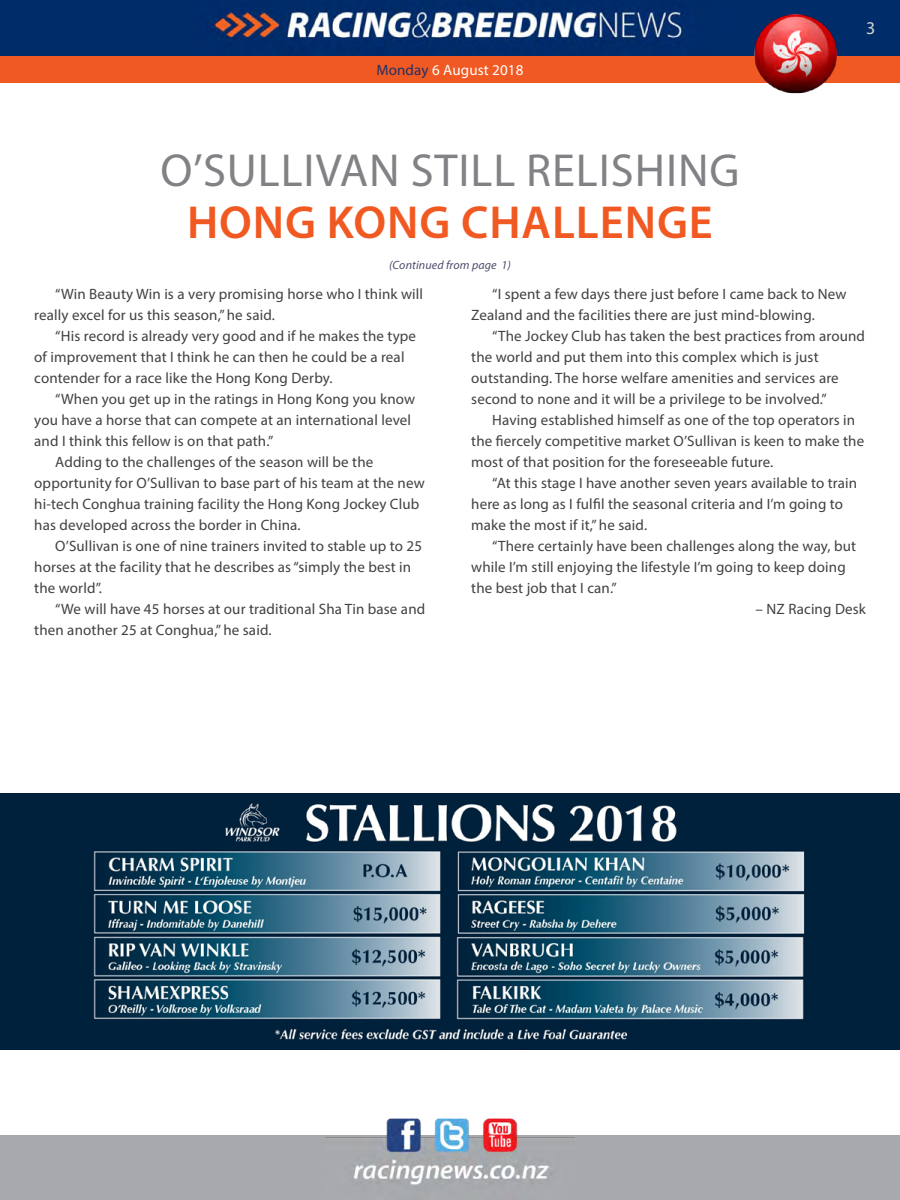
<style>
.page{position:relative;width:900px;height:1200px;background:#fff}
.page>*{position:absolute;margin:0;border:0;box-sizing:border-box;transform-origin:0 0}
.t1{font:46.5px "Myriad Pro";letter-spacing:.02em;color:#808285}
.t2{font:600 46.5px "Myriad Pro";letter-spacing:.02em;color:#f15922}
.t3{font:18px "Myriad Pro";color:#d1d4d4}
.t4{font:15px/21px "Myriad Pro";letter-spacing:.01em;color:#414042}
.t5{font:15px "Myriad Pro";letter-spacing:.01em;color:#fff}
.t6{font:italic 12px "Myriad Pro";letter-spacing:.01em;color:#4d4d6b}
.s1{color:#203267}
</style>
<div class="page">
<div style="left:0;top:1136px;width:900px;height:64px;background:#a7a9ac"></div>
<img style="left:325px;top:1118px;width:250px;height:67px">
<div style="left:0;top:56px;width:900px;height:27px;background:#f15922"></div>
<img style="left:0;top:0;width:900px;height:56px">
<img style="left:752px;top:12px;width:88px;height:82px">
<img style="left:0;top:794px;width:900px;height:255px">
<p class="t5" style="left:376px;top:61px;width:149px"><span class="s1">Monday</span> 6 August 2018</p>
<p class="t3" style="left:866px;top:17px;width:11px">3</p>
<h1 class="t1" style="left:160px;top:142px;width:581px">O’Sullivan still relishing</h1>
<h1 class="t2" style="left:187px;top:192px;width:527px">HONG KONG CHALLENGE</h1>
<p class="t6" style="left:389px;top:257px;width:123px">(Continued from page 1)</p>
<p class="t4" style="left:34px;top:283px;width:390px;text-indent:21px">“Win Beauty Win is a very promising horse who I think will really excel for us this season,” he said.</p>
<p class="t4" style="left:34px;top:325px;width:383px;text-indent:21px">“H is record is already very good and if he makes the type of improvement that I think he can then he could be a real contender for a race like the Hong Kong Derby.</p>
<p class="t4" style="left:55px;top:388px;width:361px">“When you get up in the ratings in Hong Kong you know</p>
<p class="t4" style="left:34px;top:409px;width:378px">you have a horse that can compete at an international level</p>
<p class="t4" style="left:34px;top:430px;width:241px">and I think this fellow is on that path.”</p>
<p class="t4" style="left:55px;top:451px;width:320px">Adding to the challenges of the season will be the</p>
<p class="t4" style="left:34px;top:472px;width:392px">opportunity for O’Sullivan to base part of his team at the new</p>
<p class="t4" style="left:34px;top:493px;width:387px">hi-tech Conghua training facility the Hong Kong Jockey Club</p>
<p class="t4" style="left:34px;top:514px;width:268px">has developed across the border in China.</p>
<p class="t4" style="left:55px;top:535px;width:368px">O’Sullivan is one of nine trainers invited to stable up to 25</p>
<p class="t4" style="left:34px;top:556px;width:378px">horses at the facility that he describes as “simply the best in</p>
<p class="t4" style="left:34px;top:577px;width:69px">the world”.</p>
<p class="t4" style="left:55px;top:598px;width:372px">“We will have 45 horses at our traditional Sha Tin base and</p>
<p class="t4" style="left:34px;top:619px;width:239px">then another 25 at Conghua,” he said.</p>
<p class="t4" style="left:471px;top:283px;width:377px;text-indent:21px">“I spent a few days there just before I came back to New<br>Zealand and the facilities there are just mind-blowing.</p>
<p class="t4" style="left:471px;top:325px;width:395px;text-indent:21px">“The Jockey Club has taken the best practices from around the world and put them into this complex which is just outstanding. The horse welfare amenities and services are second to none and it will be a privilege to be involved.”</p>
<p class="t4" style="left:471px;top:409px;width:394px;text-indent:21px">Having established himself as one of the top operators in the fiercely competitive market O’Sullivan is keen to make the most of that position for the foreseeable future.</p>
<p class="t4" style="left:471px;top:472px;width:388px;text-indent:21px">“At this stage I have another seven years available to train here as long as I fulfil the seasonal criteria and I’m going to make the most if it,” he said.</p>
<p class="t4" style="left:471px;top:535px;width:387px;text-indent:21px">“There certainly have been challenges along the way, but while I’m still enjoying the lifestyle I’m going to keep doing the best job that I can.”</p>
<p class="t4" style="left:756px;top:598px;width:112px">– NZ Racing Desk</p>
</div>
